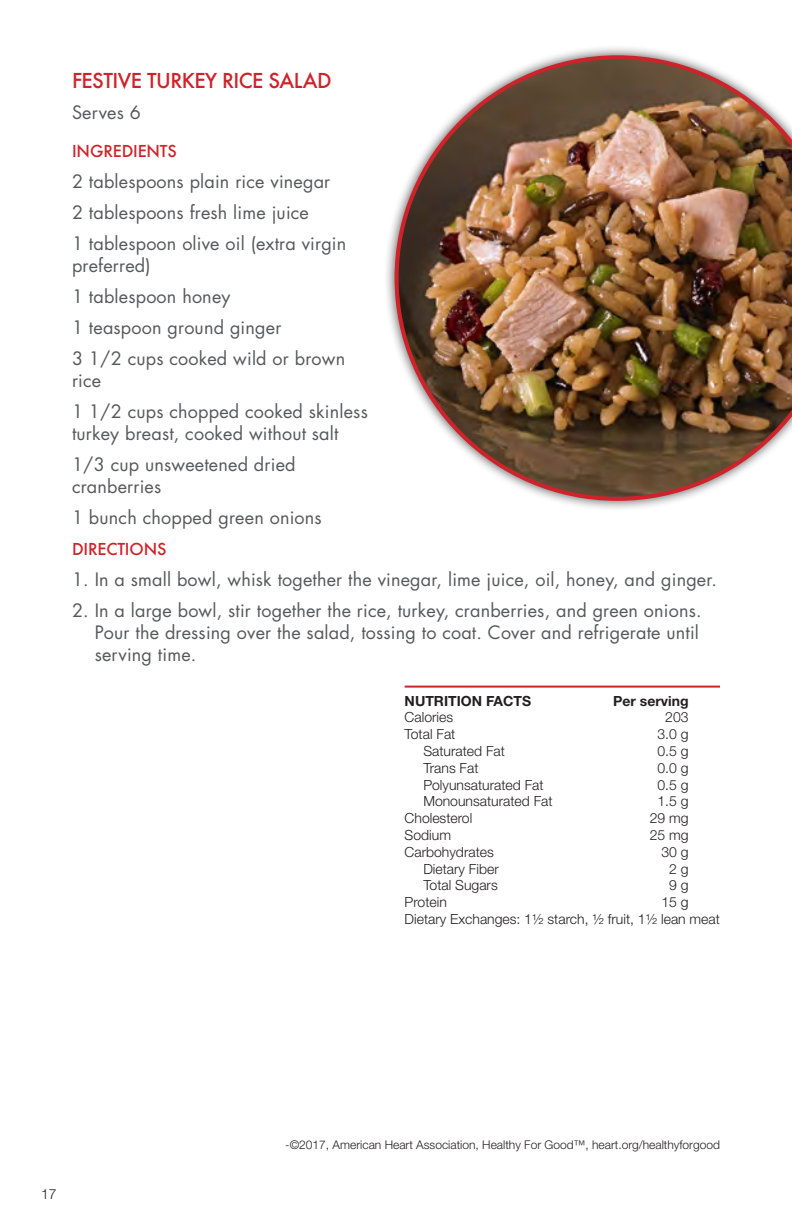
<style>
.page{position:relative;width:792px;height:1224px;background:#fff}
.page>*{position:absolute;margin:0;border:0;box-sizing:border-box;transform-origin:0 0}
.t1{font:500 20px "Futura";letter-spacing:-.03em;color:#ce232a}
.Normal__Web{font:18px/22px "Futura Std";letter-spacing:.01em;color:#57585a}
.t2{font:500 16px "Futura";letter-spacing:-.01em;color:#ce232a}
.t3{font:300 14px "Helvetica Neue LT Std";color:#231f20}
.t4{font:700 14px "Helvetica Neue LT Std";color:#231f20}
.t5{font:300 12px "Helvetica Neue LT Std";color:#231f20}
</style>
<div class="page">
<hr style="left:405px;top:686px;width:315px;height:2px;background:#ce232a">
<div style="left:384px;top:45px;width:408px;height:466px;background:#231f20;opacity:.75"></div>
<img style="left:395px;top:55px;width:397px;height:446px">
<p class="t1" style="left:72px;top:67px;width:261px">FESTIVE TURKEY RICE SALAD</p>
<p class="Normal__Web" style="left:72px;top:102px;width:70px">Serves 6</p>
<p class="t2" style="left:72px;top:140px;width:106px">INGREDIENTS</p>
<p class="Normal__Web" style="left:72px;top:171px;width:260px">2 tablespoons plain rice vinegar</p>
<p class="Normal__Web" style="left:72px;top:202px;width:239px">2 tablespoons fresh lime juice</p>
<p class="Normal__Web" style="left:72px;top:233px;width:276px">1 tablespoon olive oil (extra virgin preferred)</p>
<p class="Normal__Web" style="left:72px;top:286px;width:160px">1 tablespoon honey</p>
<p class="Normal__Web" style="left:72px;top:317px;width:211px">1 teaspoon ground ginger</p>
<p class="Normal__Web" style="left:72px;top:348px;width:275px">3 1/2 cups cooked wild or brown rice</p>
<p class="Normal__Web" style="left:72px;top:401px;width:297px">1 1/2 cups chopped cooked skinless turkey breast, cooked without salt</p>
<p class="Normal__Web" style="left:72px;top:454px;width:225px">1/3 cup unsweetened dried cranberries</p>
<p class="Normal__Web" style="left:72px;top:507px;width:251px">1 bunch chopped green onions</p>
<p class="t2" style="left:72px;top:538px;width:96px">DIRECTIONS</p>
<p class="Normal__Web" style="left:72px;top:569px;width:647px">1. In a small bowl, whisk together the vinegar, lime juice, oil, honey, and ginger.</p>
<p class="Normal__Web" style="left:95px;top:600px;width:608px;text-indent:-23px">2. In a large bowl, stir together the rice, turkey, cranberries, and green onions.<br>Pour the dressing over the salad, tossing to coat. Cover and refrigerate until serving time.</p>
<p class="t4" style="left:405px;top:692px;width:128px">NUTRITION FACTS</p>
<p class="t4" style="left:613px;top:692px;width:77px">Per serving</p>
<p class="t3" style="left:405px;top:709px;width:50px">Calories</p>
<p class="t3" style="left:665px;top:709px;width:25px">203</p>
<p class="t3" style="left:405px;top:726px;width:52px">Total Fat</p>
<p class="t3" style="left:658px;top:726px;width:33px">3.0 g</p>
<p class="t3" style="left:423px;top:742px;width:83px">Saturated Fat</p>
<p class="t3" style="left:658px;top:742px;width:33px">0.5 g</p>
<p class="t3" style="left:423px;top:759px;width:57px">Trans Fat</p>
<p class="t3" style="left:658px;top:759px;width:33px">0.0 g</p>
<p class="t3" style="left:423px;top:776px;width:122px">Polyunsaturated Fat</p>
<p class="t3" style="left:658px;top:776px;width:33px">0.5 g</p>
<p class="t3" style="left:423px;top:793px;width:131px">Monounsaturated Fat</p>
<p class="t3" style="left:658px;top:793px;width:33px">1.5 g</p>
<p class="t3" style="left:405px;top:810px;width:69px">Cholesterol</p>
<p class="t3" style="left:650px;top:810px;width:40px">29 mg</p>
<p class="t3" style="left:405px;top:826px;width:48px">Sodium</p>
<p class="t3" style="left:650px;top:826px;width:40px">25 mg</p>
<p class="t3" style="left:405px;top:843px;width:91px">Carbohydrates</p>
<p class="t3" style="left:661px;top:843px;width:29px">30 g</p>
<p class="t3" style="left:423px;top:860px;width:77px">Dietary Fiber</p>
<p class="t3" style="left:669px;top:860px;width:21px">2 g</p>
<p class="t3" style="left:423px;top:877px;width:76px">Total Sugars</p>
<p class="t3" style="left:669px;top:877px;width:21px">9 g</p>
<p class="t3" style="left:405px;top:894px;width:44px">Protein</p>
<p class="t3" style="left:661px;top:894px;width:29px">15 g</p>
<p class="t3" style="left:405px;top:910px;width:317px">Dietary Exchanges: 1½ starch, ½ fruit, 1½ lean meat</p>
<p class="t3" style="left:41px;top:1185px;width:17px">17</p>
<p class="t5" style="left:285px;top:1138px;width:436px">-©2017, American Heart Association, Healthy For Good™, heart.org/healthyforgood</p>
</div>
